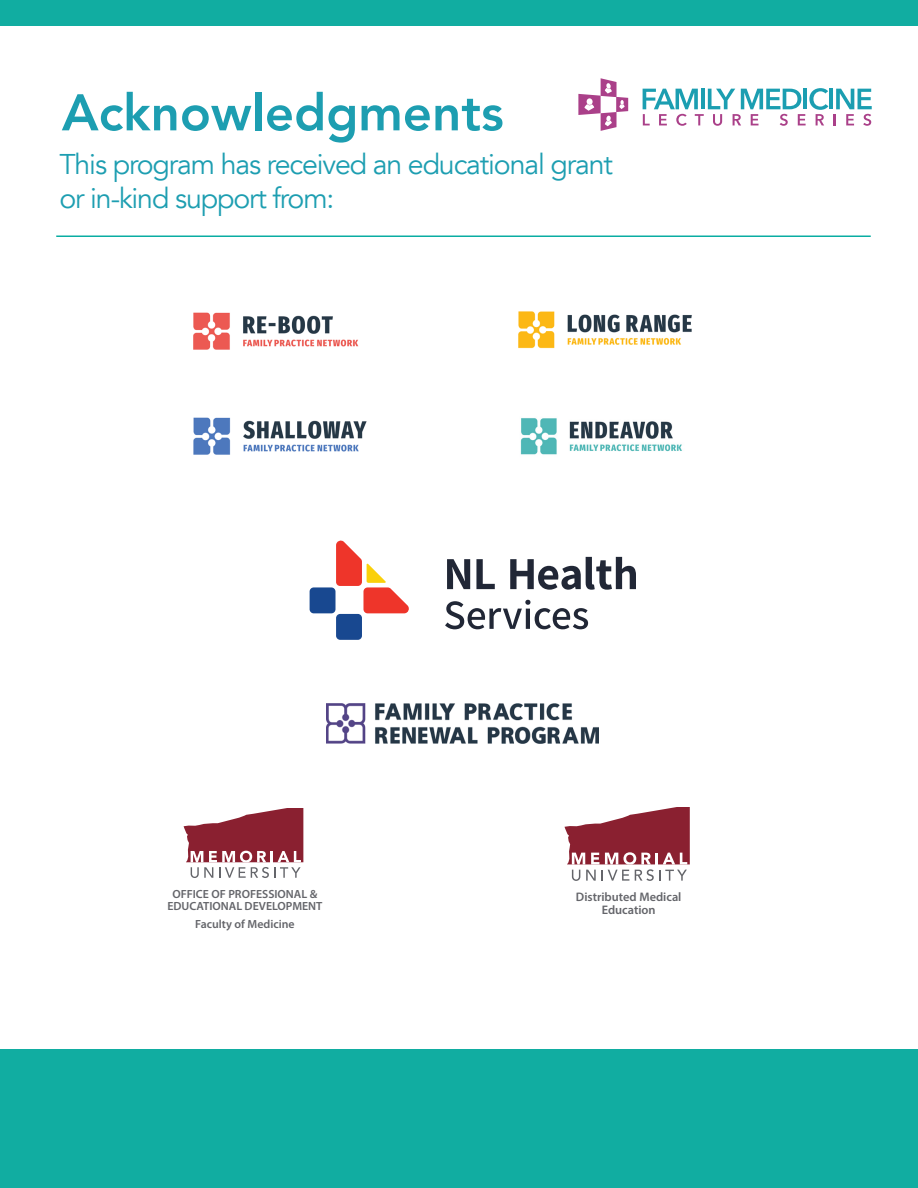
<style>
.page{position:relative;width:918px;height:1188px;background:#fff}
.page>*{position:absolute;margin:0;border:0;box-sizing:border-box;transform-origin:0 0}
.t1{font:800 51px "Avenir LT";color:#1d9eb1}
.t2{font:28.5px/34.2px "Avenir LT";letter-spacing:-.04em;color:#1d9eb1}
.t3{font:600 12.45px/12.9px "Myriad Pro";color:#64656a;text-align:center}
.t4{font:600 11.85px/12.3px "Myriad Pro";color:#64656a;text-align:center}
</style>
<div class="page">
<div style="left:0;top:1049px;width:918px;height:139px;background:#11ada1"></div>
<div style="left:0;top:0;width:918px;height:25px;background:#11ada1"></div>
<svg style="left:184px;top:808px;width:119px;height:70px"></svg>
<svg style="left:565px;top:807px;width:125px;height:74px"></svg>
<img style="left:327px;top:703px;width:271px;height:40px">
<img style="left:193px;top:312px;width:166px;height:38px">
<img style="left:193px;top:417px;width:174px;height:38px">
<img style="left:518px;top:311px;width:174px;height:38px">
<img style="left:520px;top:418px;width:162px;height:37px">
<div style="left:310px;top:587px;width:26px;height:26px;background:#184890;border-radius:4px"></div>
<div style="left:336px;top:614px;width:26px;height:26px;background:#184890;border-radius:4px"></div>
<svg style="left:336px;top:540px;width:73px;height:73px"></svg>
<svg style="left:447px;top:559px;width:23px;height:30px"></svg>
<svg style="left:476px;top:559px;width:19px;height:30px"></svg>
<svg style="left:510px;top:557px;width:126px;height:33px"></svg>
<svg style="left:445px;top:600px;width:143px;height:29px"></svg>
<hr style="left:56px;top:236px;width:815px;height:1px;background:#0aada2">
<svg style="left:643px;top:88px;width:185px;height:38px"></svg>
<hr style="left:829px;top:89px;width:4px;height:20px;background:#1b9eb1">
<svg style="left:834px;top:89px;width:38px;height:37px"></svg>
<svg style="left:578px;top:78px;width:50px;height:53px"></svg>
<p class="t1" style="left:62px;top:82px;width:443px">Acknowledgments</p>
<p class="t2" style="left:59px;top:148px;width:555px">This program has received an educational grant or in-kind support from:</p>
<p class="t4" style="left:167px;top:887px;width:157px">OFFICE OF PROFESSIONAL &amp;<br>EDUCATIONAL DEVELOPMENT</p>
<p class="t4" style="left:195px;top:917px;width:101px">Faculty of Medicine</p>
<p class="t3" style="left:576px;top:891px;width:107px">Distributed Medical<br>Education</p>
</div>
